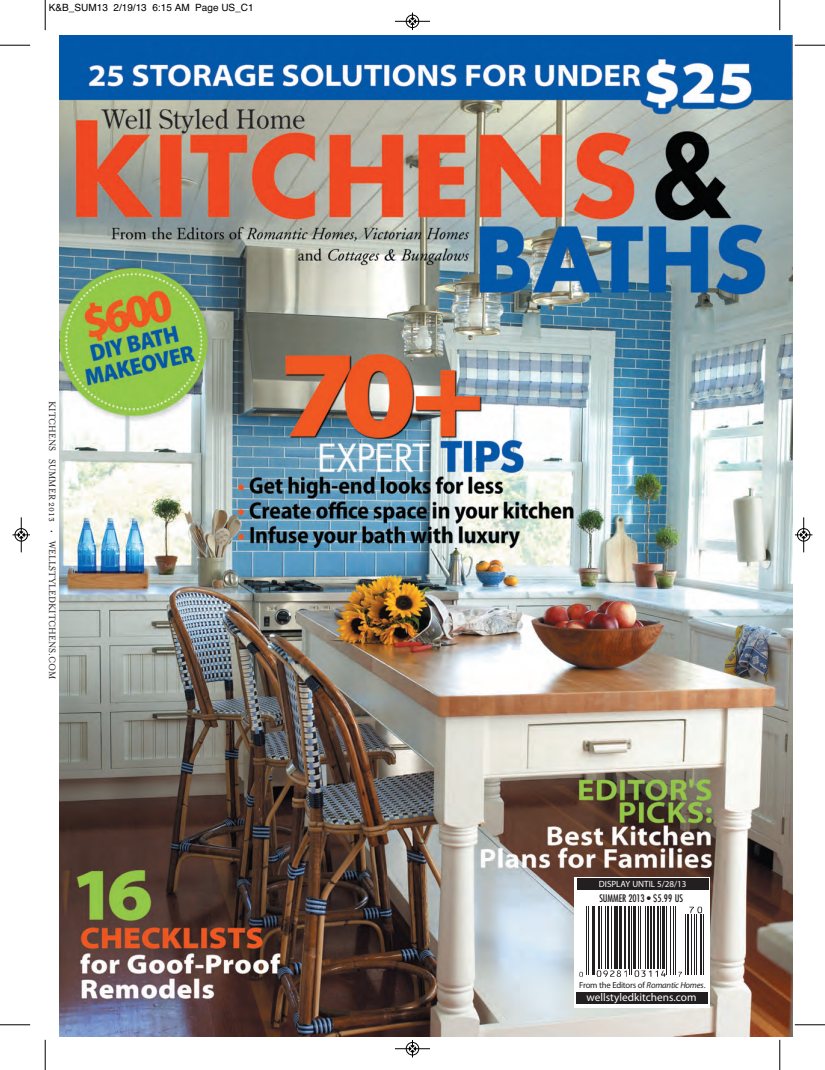
<style>
.page{position:relative;width:825px;height:1070px;background:#fff}
.page>*{position:absolute;margin:0;border:0;box-sizing:border-box;transform-origin:0 0}
.t1{font:11.25px "Myriad Pro";color:#fff}
.t2{font:10.62px "Mrs Eaves Small Caps";color:#231f20;scale:.95 1}
.t3{font:condensed 10.12px "Futura";letter-spacing:-.01em;color:#231f20}
.t4{font:10px "Helvetica";color:#000}
.t5{font:9px "Myriad Pro";color:#fff}
.t6{font:8.75px "Myriad Pro";letter-spacing:-.025em;color:#231f20}
.s1{font-size:11.25px}
.s2{font-family:"Mrs Eaves Roman"}
.s3{font-style:italic}
</style>
<div class="page">
<img style="left:59px;top:35px;width:733px;height:1001px">
<div style="left:574px;top:876px;width:136px;height:131px;background:#fff"></div>
<div style="left:576px;top:992px;width:131px;height:11px;background:#231f20"></div>
<svg style="left:579px;top:906px;width:125px;height:71px"></svg>
<hr style="left:586px;top:905px;width:1px;height:69px;background:#231f20">
<hr style="left:588px;top:905px;width:1px;height:69px;background:#231f20">
<hr style="left:591px;top:905px;width:2px;height:69px;background:#231f20">
<hr style="left:594px;top:905px;width:1px;height:69px;background:#231f20">
<hr style="left:598px;top:905px;width:2px;height:63px;background:#231f20">
<hr style="left:601px;top:905px;width:1px;height:63px;background:#231f20">
<hr style="left:605px;top:905px;width:1px;height:63px;background:#231f20">
<hr style="left:607px;top:905px;width:1px;height:63px;background:#231f20">
<hr style="left:610px;top:905px;width:1px;height:63px;background:#231f20">
<hr style="left:613px;top:905px;width:2px;height:63px;background:#231f20">
<hr style="left:616px;top:905px;width:2px;height:63px;background:#231f20">
<hr style="left:619px;top:905px;width:3px;height:63px;background:#231f20">
<hr style="left:623px;top:905px;width:2px;height:63px;background:#231f20">
<hr style="left:627px;top:905px;width:1px;height:63px;background:#231f20">
<hr style="left:629px;top:905px;width:1px;height:69px;background:#231f20">
<hr style="left:631px;top:905px;width:1px;height:69px;background:#231f20">
<hr style="left:633px;top:905px;width:3px;height:63px;background:#231f20">
<hr style="left:638px;top:905px;width:1px;height:63px;background:#231f20">
<hr style="left:640px;top:905px;width:1px;height:63px;background:#231f20">
<hr style="left:644px;top:905px;width:1px;height:63px;background:#231f20">
<hr style="left:646px;top:905px;width:2px;height:63px;background:#231f20">
<hr style="left:650px;top:905px;width:2px;height:63px;background:#231f20">
<hr style="left:653px;top:905px;width:2px;height:63px;background:#231f20">
<hr style="left:657px;top:905px;width:1px;height:63px;background:#231f20">
<hr style="left:659px;top:905px;width:1px;height:63px;background:#231f20">
<hr style="left:661px;top:905px;width:3px;height:63px;background:#231f20">
<hr style="left:666px;top:905px;width:1px;height:69px;background:#231f20">
<hr style="left:670px;top:905px;width:1px;height:69px;background:#231f20">
<hr style="left:672px;top:905px;width:1px;height:69px;background:#231f20">
<hr style="left:674px;top:905px;width:1px;height:69px;background:#231f20">
<hr style="left:685px;top:914px;width:1px;height:60px;background:#231f20">
<hr style="left:687px;top:914px;width:1px;height:60px;background:#231f20">
<hr style="left:690px;top:914px;width:1px;height:60px;background:#231f20">
<hr style="left:694px;top:914px;width:1px;height:60px;background:#231f20">
<hr style="left:696px;top:914px;width:1px;height:60px;background:#231f20">
<hr style="left:700px;top:914px;width:2px;height:60px;background:#231f20">
<hr style="left:702px;top:914px;width:1px;height:60px;background:#231f20">
<svg style="left:579px;top:971px;width:4px;height:5px"></svg>
<svg style="left:596px;top:969px;width:30px;height:7px"></svg>
<svg style="left:634px;top:969px;width:31px;height:7px"></svg>
<svg style="left:678px;top:971px;width:4px;height:5px"></svg>
<svg style="left:689px;top:906px;width:13px;height:7px"></svg>
<div style="left:577px;top:878px;width:131px;height:11px;background:#231f20"></div>
<hr style="left:45px;top:0;width:1px;height:30px;background:#000">
<hr style="left:0;top:45px;width:30px;height:1px;background:#000">
<hr style="left:779px;top:0;width:1px;height:30px;background:#000">
<hr style="left:794px;top:45px;width:30px;height:1px;background:#000">
<hr style="left:45px;top:1039px;width:1px;height:30px;background:#000">
<hr style="left:0;top:1024px;width:30px;height:1px;background:#000">
<hr style="left:779px;top:1039px;width:1px;height:30px;background:#000">
<hr style="left:794px;top:1024px;width:30px;height:1px;background:#000">
<hr style="left:395px;top:21px;width:35px;height:1px;background:#000">
<div style="left:406px;top:15px;width:13px;height:13px;border:1px solid #000;border-radius:50%"></div>
<svg style="left:409px;top:13px;width:6px;height:17px"></svg>
<div style="left:406px;top:1041px;width:13px;height:14px;border:1px solid #fff;border-radius:50%"></div>
<hr style="left:395px;top:1048px;width:35px;height:1px;background:#000">
<div style="left:406px;top:1041px;width:13px;height:13px;border:1px solid #000;border-radius:50%"></div>
<svg style="left:409px;top:1040px;width:6px;height:17px"></svg>
<hr style="left:21px;top:517px;width:1px;height:35px;background:#000">
<div style="left:15px;top:528px;width:13px;height:13px;border:1px solid #000;border-radius:50%"></div>
<svg style="left:12px;top:531px;width:18px;height:7px"></svg>
<div style="left:796px;top:528px;width:14px;height:13px;border:1px solid #fff;border-radius:50%"></div>
<hr style="left:803px;top:517px;width:1px;height:35px;background:#000">
<div style="left:797px;top:528px;width:13px;height:13px;border:1px solid #000;border-radius:50%"></div>
<svg style="left:795px;top:531px;width:17px;height:7px"></svg>
<p class="t4" style="left:49px;top:0;width:206px">K&amp;B_SUM13 2/19/13 6:15 AM Page US_C1</p>
<p class="t2" style="left:58px;top:401px;width:295px;rotate:90deg">KITCHENS SUMMER <span class="s1">2013</span> <span class="s2">•</span> WELLSTYLEDKITCHENS.COM</p>
<p class="t5" style="left:598px;top:878px;width:89px">DISPLAY UNTIL 5/28/13</p>
<p class="t3" style="left:599px;top:892px;width:85px">SUMMER 2013 • $5.99 US</p>
<p class="t6" style="left:579px;top:979px;width:128px">From the Editors of <span class="s3">Romantic Homes</span>.</p>
<p class="t1" style="left:586px;top:990px;width:111px">wellstyledkitchens.com</p>
</div>
